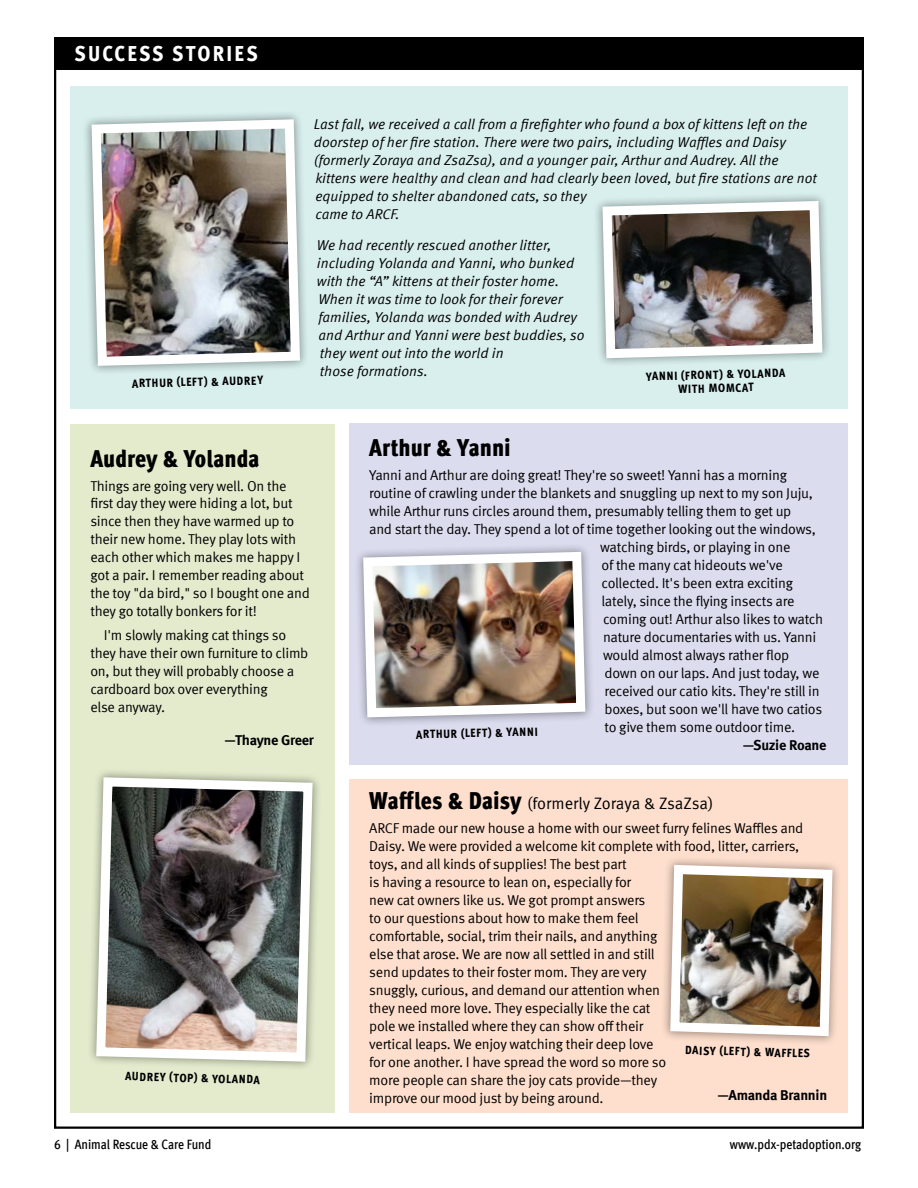
<style>
.page{position:relative;width:918px;height:1188px;background:#fff}
.page>*{position:absolute;margin:0;border:0;box-sizing:border-box;transform-origin:0 0}
.t1{font:900 condensed 24px "Meta Pro";color:#000}
.t2{font:800 condensed 21.75px "Meta Pro";letter-spacing:.1em;color:#fff}
.t3{font:16.5px "Meta Pro";letter-spacing:-.005em;color:#000}
.t4{font:14.25px/18px "Meta Pro";letter-spacing:-.02em;color:#000}
.t5{font:italic 14.25px/18px "Meta Pro";color:#000}
.t6{font:700 14.25px "Meta Pro";letter-spacing:-.02em;color:#000}
.t7{font:500 condensed 13.5px "Meta Pro";color:#000}
.t8{font:800 condensed 12px/13.5px "Meta Pro";color:#000;text-align:center}
.s1{font-weight:900;font-stretch:condensed;font-size:24px}
</style>
<div class="page">
<div style="left:54px;top:38px;width:810px;height:32px;background:#000"></div>
<div style="left:70px;top:87px;width:778px;height:322px;background:#d8efed"></div>
<div style="left:70px;top:424px;width:265px;height:688px;background:#e4ebcd"></div>
<div style="left:349px;top:423px;width:499px;height:342px;background:#dbddef"></div>
<div style="left:349px;top:779px;width:499px;height:333px;background:#fedfcd"></div>
<img style="left:92px;top:773px;width:225px;height:293px">
<img style="left:87px;top:115px;width:218px;height:255px">
<img style="left:598px;top:196px;width:229px;height:167px">
<img style="left:359px;top:547px;width:231px;height:175px">
<img style="left:666px;top:860px;width:171px;height:181px">
<h2 class="t2" style="left:74px;top:36px;width:185px">SUCCESS STORIES</h2>
<p class="t5" style="left:314px;top:115px;width:504px">Last fall, we received a call from a firefighter who found a box of kittens left on the doorstep of her fire station. There were two pairs, including Waffles and Daisy (formerly Zoraya and ZsaZsa), and a younger pair, Arthur and Audrey. All the kittens were healthy and clean and had clearly been loved, but fire stations are not equipped to shelter abandoned cats, so they<br>came to ARCF.</p>
<p class="t5" style="left:317px;top:235px;width:269px">We had recently rescued another litter, including Yolanda and Yanni, who bunked with the “A” kittens at their foster home.<br>When it was time to look for their forever families, Yolanda was bonded with Audrey and Arthur and Yanni were best buddies, so they went out into the world in<br>those formations.</p>
<p class="t8" style="left:132px;top:376px;width:133px;rotate:-1deg">ARTHUR (LEFT) &amp; AUDREY</p>
<p class="t8" style="left:646px;top:369px;width:141px;rotate:-1deg">YANNI (FRONT) &amp; YOLANDA<br>WITH MOMCAT</p>
<h1 class="t1" style="left:90px;top:439px;width:171px">Audrey &amp; Yolanda</h1>
<p class="t4" style="left:90px;top:476px;width:221px">Things are going very well. On the first day they were hiding a lot, but since then they have warmed up to their new home. They play lots with each other which makes me happy I got a pair. I remember reading about the toy "da bird," so I bought one and they go totally bonkers for it!</p>
<p class="t4" style="left:90px;top:626px;width:219px;text-indent:13px">I'm slowly making cat things so they have their own furniture to climb on, but they will probably choose a cardboard box over everything<br>else anyway.</p>
<p class="t6" style="left:225px;top:729px;width:91px">—Thayne Greer</p>
<p class="t8" style="left:125px;top:1069px;width:136px;rotate:1deg">AUDREY (TOP) &amp; YOLANDA</p>
<h1 class="t1" style="left:369px;top:428px;width:143px">Arthur &amp; Yanni</h1>
<p class="t4" style="left:369px;top:465px;width:420px">Yanni and Arthur are doing great! They're so sweet! Yanni has a morning</p>
<p class="t4" style="left:369px;top:483px;width:445px">routine of crawling under the blankets and snuggling up next to my son Juju,</p>
<p class="t4" style="left:369px;top:501px;width:424px">while Arthur runs circles around them, presumably telling them to get up</p>
<p class="t4" style="left:369px;top:519px;width:448px">and start the day. They spend a lot of time together looking out the windows,</p>
<p class="t4" style="left:600px;top:537px;width:192px">watching birds, or playing in one</p>
<p class="t4" style="left:602px;top:555px;width:183px">of the many cat hideouts we've</p>
<p class="t4" style="left:602px;top:573px;width:193px">collected. It's been extra exciting</p>
<p class="t4" style="left:602px;top:591px;width:194px">lately, since the flying insects are</p>
<p class="t4" style="left:603px;top:609px;width:222px">coming out! Arthur also likes to watch</p>
<p class="t4" style="left:603px;top:627px;width:215px">nature documentaries with us. Yanni</p>
<p class="t4" style="left:603px;top:645px;width:188px">would almost always rather flop</p>
<p class="t4" style="left:605px;top:663px;width:216px">down on our laps. And just today, we</p>
<p class="t4" style="left:605px;top:681px;width:217px">received our catio kits. They're still in</p>
<p class="t4" style="left:605px;top:699px;width:219px">boxes, but soon we'll have two catios</p>
<p class="t4" style="left:605px;top:717px;width:192px">to give them some outdoor time.</p>
<p class="t6" style="left:743px;top:733px;width:85px">—Suzie Roane</p>
<p class="t8" style="left:416px;top:727px;width:123px;rotate:-1deg">ARTHUR (LEFT) &amp; YANNI</p>
<p class="t3" style="left:369px;top:791px;width:346px"><span class="s1">Waffles &amp; Daisy</span> (formerly Zoraya &amp; ZsaZsa)</p>
<p class="t4" style="left:369px;top:818px;width:436px">ARCF made our new house a home with our sweet furry felines Waffles and Daisy. We were provided a welcome kit complete with food, litter, carriers, toys, and all kinds of supplies! The best part<br>is having a resource to lean on, especially for<br>new cat owners like us. We got prompt answers<br>to our questions about how to make them feel<br>comfortable, social, trim their nails, and anything<br>else that arose. We are now all settled in and still<br>send updates to their foster mom. They are very<br>snuggly, curious, and demand our attention when<br>they need more love. They especially like the cat<br>pole we installed where they can show off their<br>vertical leaps. We enjoy watching their deep love<br>for one another. I have spread the word so more so<br>more people can share the joy cats provide—they<br>improve our mood just by being around.</p>
<p class="t8" style="left:685px;top:1043px;width:126px;rotate:1deg">DAISY (LEFT) &amp; WAFFLES</p>
<p class="t6" style="left:717px;top:1084px;width:111px">—Amanda Brannin</p>
<p class="t7" style="left:54px;top:1134px;width:159px">6 | Animal Rescue &amp; Care Fund</p>
<p class="t7" style="left:730px;top:1134px;width:133px">www.pdx-petadoption.org</p>
</div>
